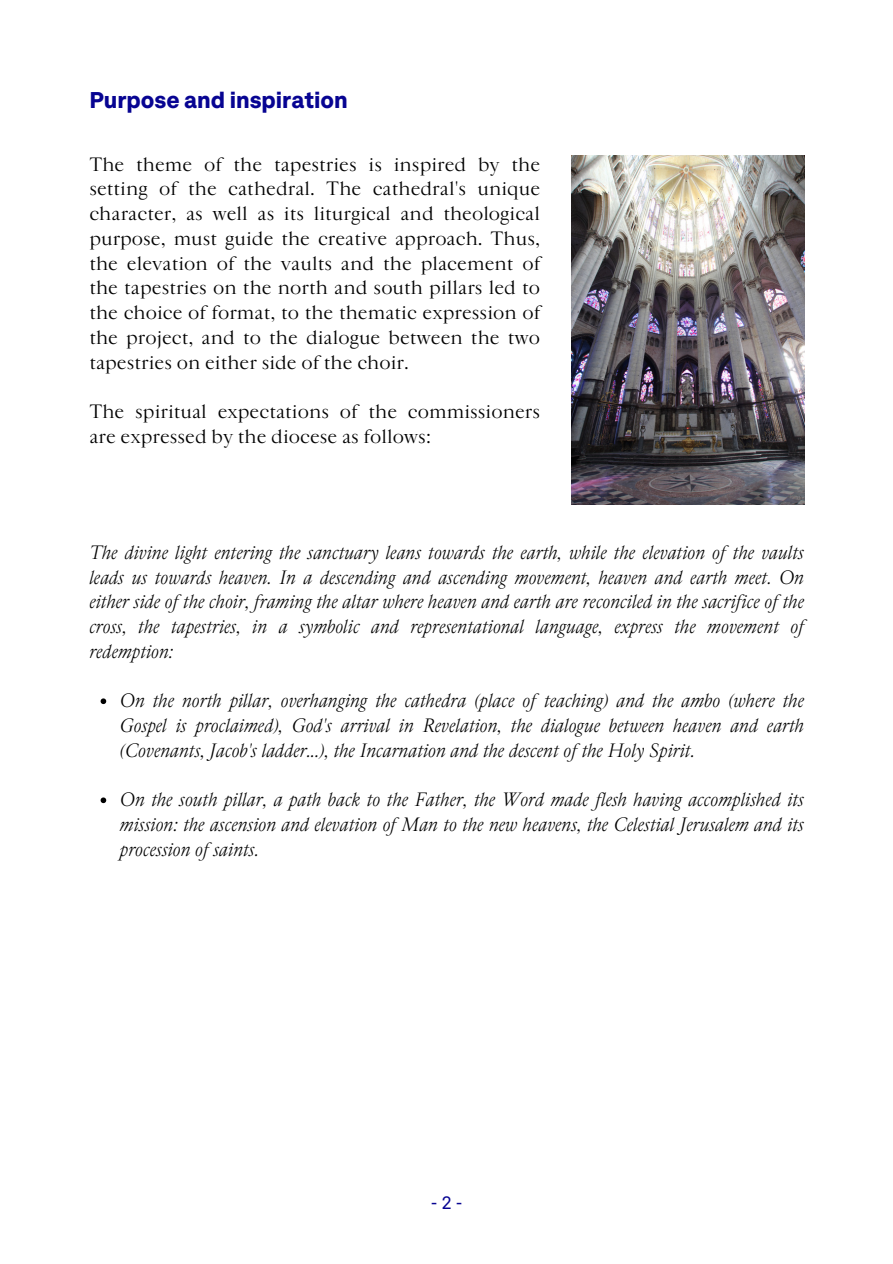
<style>
.page{position:relative;width:893px;height:1264px;background:#fff}
.page>*{position:absolute;margin:0;border:0;box-sizing:border-box;transform-origin:0 0}
.t1{font:900 22.5px "Akkurat LL";color:#070492}
.t2{font:italic 18px/24.8px "Cardinal Classic Short";color:#000;text-align:justify}
.t3{font:18px/24.8px "Cardinal Classic Short";color:#000;text-align:justify}
.t4{font:18px "Akkurat LL";color:#070492}
</style>
<div class="page">
<img style="left:571px;top:155px;width:233px;height:349px">
<svg style="left:101px;top:698px;width:5px;height:6px"></svg>
<svg style="left:101px;top:797px;width:5px;height:6px"></svg>
<p class="t1" style="left:89px;top:91px;width:260px">Purpose and inspiration</p>
<p class="t3" style="left:89px;top:152px;width:452px">The theme of the tapestries is inspired by the setting of the cathedral. The cathedral's unique character, as well as its liturgical and theological purpose, must guide the creative approach. Thus, the elevation of the vaults and the placement of the tapestries on the north and south pillars led to the choice of format, to the thematic expression of the project, and to the dialogue between the two tapestries on either side of the choir.</p>
<p class="t3" style="left:89px;top:399px;width:452px">The spiritual expectations of the commissioners are expressed by the diocese as follows:</p>
<p class="t2" style="left:89px;top:540px;width:716px">The divine light entering the sanctuary leans towards the earth, while the elevation of the vaults leads us towards heaven. In a descending and ascending movement, heaven and earth meet. On either side of the choir, framing the altar where heaven and earth are reconciled in the sacrifice of the cross, the tapestries, in a symbolic and representational language, express the movement of redemption:</p>
<p class="t2" style="left:120px;top:689px;width:685px">On the north pillar, overhanging the cathedra (place of teaching) and the ambo (where the Gospel is proclaimed), God's arrival in Revelation, the dialogue between heaven and earth (Covenants, Jacob's ladder...), the Incarnation and the descent of the Holy Spirit.</p>
<p class="t2" style="left:120px;top:788px;width:685px">On the south pillar, a path back to the Father, the Word made flesh having accomplished its mission: the ascension and elevation of Man to the new heavens, the Celestial Jerusalem and its procession of saints.</p>
<p class="t4" style="left:431px;top:1194px;width:33px">-2-</p>
</div>
